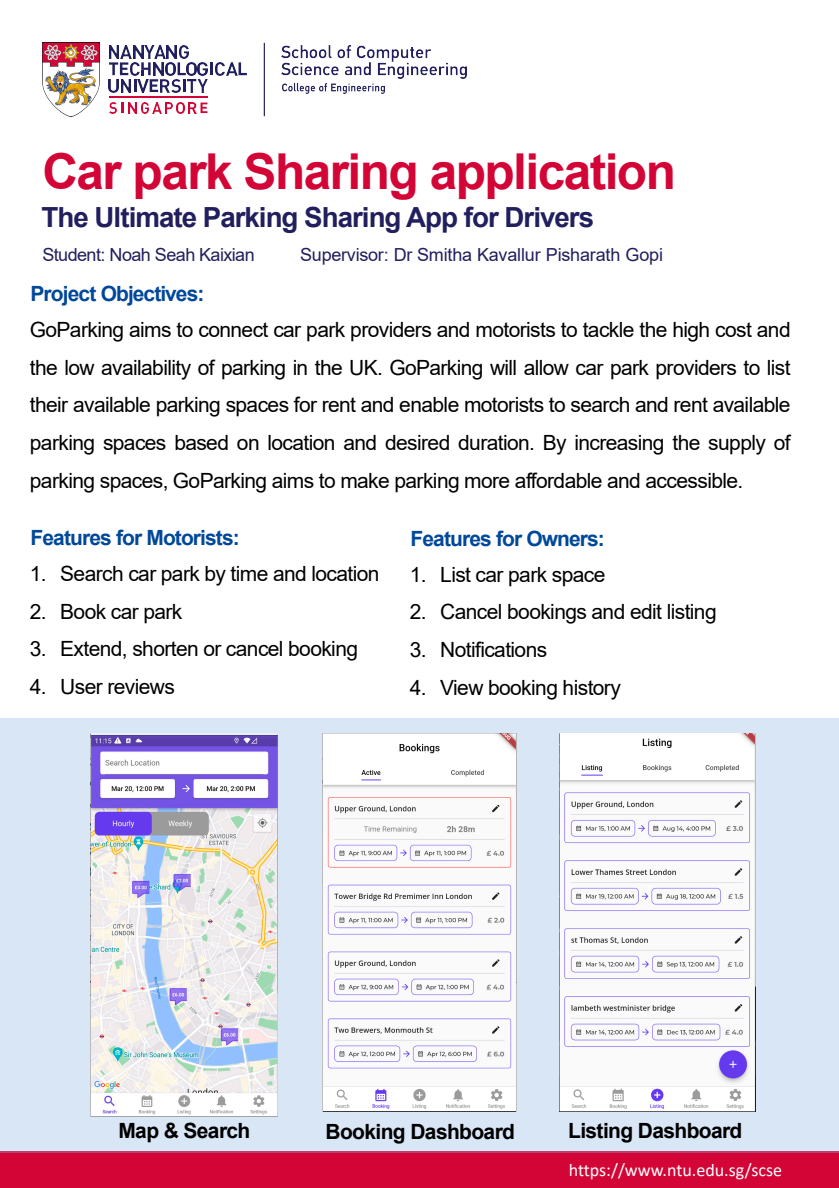
<style>
.page{position:relative;width:839px;height:1188px;background:#fff}
.page>*{position:absolute;margin:0;border:0;box-sizing:border-box;transform-origin:0 0}
.t1{font:700 49.5px "Arial";letter-spacing:-.03em;color:#d30536}
.t2{font:700 27.75px "Arial";letter-spacing:-.035em;color:#211f5d}
.t3{font:21px/37.8px "Arial";letter-spacing:-.03em;color:#000;text-align:justify}
.t4{font:700 21px "Arial";letter-spacing:-.045em;color:#00489a}
.t5{font:700 21px "Arial";letter-spacing:-.03em;color:#000}
.t6{font:18px "Arial";letter-spacing:-.015em;color:#211f5d}
.t7{font:18px "Calibri";color:#fff}
</style>
<div class="page">
<img style="left:42px;top:43px;width:57px;height:73px">
<img style="left:216px;top:62px;width:21px;height:13px">
<svg style="left:238px;top:62px;width:9px;height:13px"></svg>
<svg style="left:109px;top:45px;width:104px;height:47px"></svg>
<img style="left:187px;top:79px;width:20px;height:13px">
<hr style="left:109px;top:97px;width:98px;height:1px;background:#d30536">
<svg style="left:109px;top:102px;width:98px;height:11px"></svg>
<img style="left:282px;top:83px;width:103px;height:10px">
<img style="left:282px;top:45px;width:185px;height:34px">
<hr style="left:264px;top:43px;width:1px;height:73px;background:#211f5d">
<div style="left:0;top:1151px;width:839px;height:36px;background:#d30536"></div>
<div style="left:0;top:718px;width:839px;height:434px;background:#d9e6f5"></div>
<img style="left:91px;top:733px;width:187px;height:383px">
<img style="left:559px;top:734px;width:196px;height:377px">
<img style="left:322px;top:733px;width:195px;height:378px">
<h1 class="t1" style="left:42px;top:137px;width:635px">Car park Sharing application</h1>
<p class="t2" style="left:42px;top:197px;width:554px">The Ultimate Parking Sharing App for Drivers</p>
<p class="t6" style="left:42px;top:242px;width:214px">Student: Noah Seah Kaixian</p>
<p class="t6" style="left:300px;top:242px;width:364px">Supervisor: Dr Smitha Kavallur Pisharath Gopi</p>
<p class="t4" style="left:31px;top:279px;width:175px">Project Objectives:</p>
<p class="t3" style="left:30px;top:310px;width:762px">GoParking aims to connect car park providers and motorists to tackle the high cost and the low availability of parking in the UK. GoParking will allow car park providers to list their available parking spaces for rent and enable motorists to search and rent available parking spaces based on location and desired duration. By increasing the supply of parking spaces, GoParking aims to make parking more affordable and accessible.</p>
<p class="t4" style="left:31px;top:523px;width:211px">Features for Motorists:</p>
<p class="t3" style="left:30px;top:554px;width:351px">1. Search car park by time and location</p>
<p class="t3" style="left:30px;top:592px;width:154px">2. Book car park</p>
<p class="t3" style="left:30px;top:630px;width:330px">3. Extend, shorten or cancel booking</p>
<p class="t3" style="left:30px;top:667px;width:146px">4. User reviews</p>
<p class="t4" style="left:410px;top:524px;width:196px">Features for Owners:</p>
<p class="t3" style="left:410px;top:555px;width:197px">1. List car park space</p>
<p class="t3" style="left:410px;top:593px;width:308px">2. Cancel bookings and edit listing</p>
<p class="t3" style="left:410px;top:630px;width:139px">3. Notifications</p>
<p class="t3" style="left:410px;top:668px;width:212px">4. View booking history</p>
<p class="t5" style="left:118px;top:1116px;width:133px">Map &amp; Search</p>
<p class="t5" style="left:325px;top:1116px;width:191px">Booking Dashboard</p>
<p class="t5" style="left:568px;top:1115px;width:176px">Listing Dashboard</p>
<p class="t7" style="left:568px;top:1157px;width:215px">https://www.ntu.edu.sg/scse</p>
</div>
